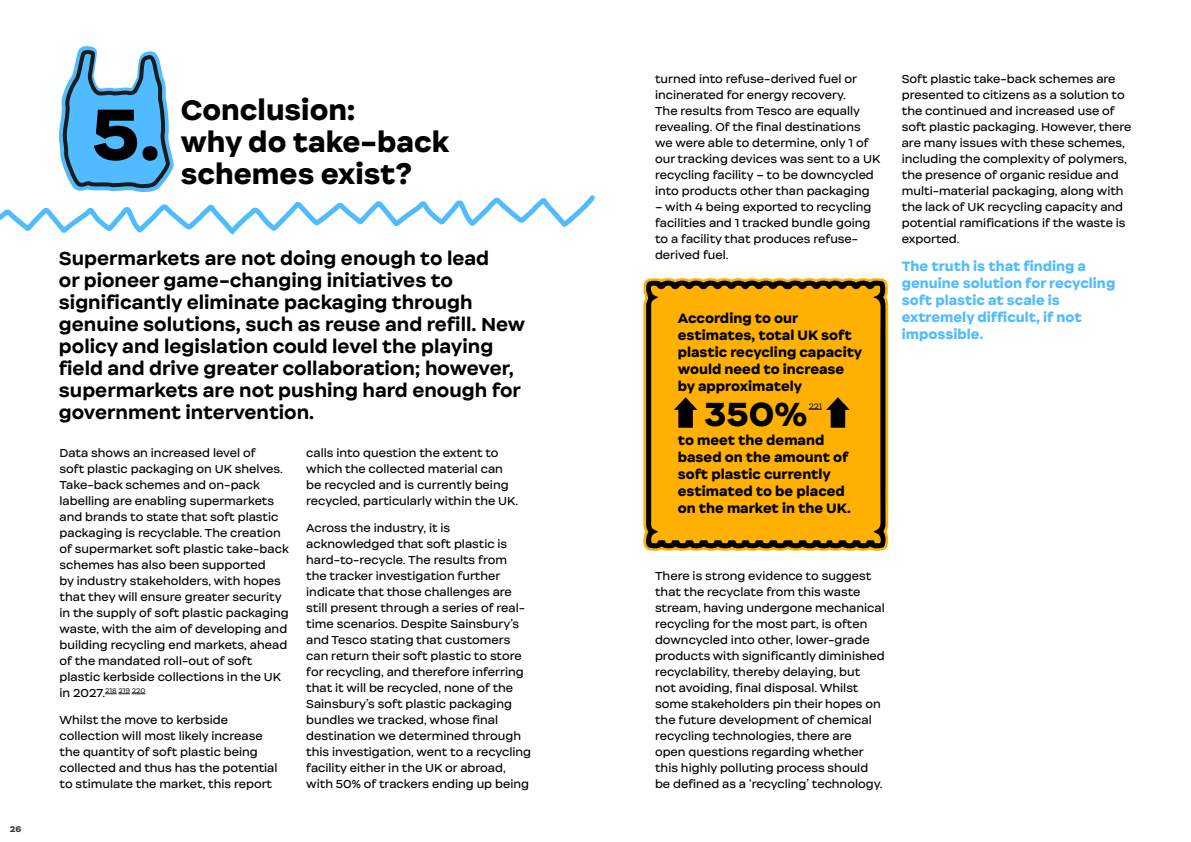
<style>
.page{position:relative;width:1191px;height:842px;background:#fff}
.page>*{position:absolute;margin:0;border:0;box-sizing:border-box;transform-origin:0 0}
.t1{font:900 69px "Internacional";color:#000}
.Black_highlighted_copy{font:900 32px "Internacional";color:#000}
.t2{font:900 27px/32px "Internacional";color:#000}
._1st_paragraph{font:700 18px/22px "Internacional";color:#000}
.Black_highlighted_copy-2{font:900 13px/17px "Internacional";color:#000}
.Copy{font:900 13px/17px "Internacional";color:#50bcff}
.Copy-2{font:11px/16px "Internacional";color:#000}
.t3{font:900 8px "Internacional";color:#3f3c37}
.Black_highlighted_copy-3{font:7.6px "Internacional";color:#1c1c1c}
.Copy-3{font:6.4px "Internacional";color:#1c1c1c}
.s1{font-size:11px;color:#000}
</style>
<div class="page">
<svg style="left:643px;top:278px;width:246px;height:273px;background:#ffc647"></svg>
<svg style="left:646px;top:280px;width:240px;height:269px;background:#eda300"></svg>
<svg style="left:105px;top:694px;width:40px;height:1px"></svg>
<div style="left:678px;top:405px;width:15px;height:23px;background:#000"></div>
<svg style="left:674px;top:397px;width:23px;height:13px"></svg>
<div style="left:830px;top:405px;width:15px;height:23px;background:#000"></div>
<svg style="left:808px;top:397px;width:41px;height:13px"></svg>
<svg style="left:0;top:46px;width:595px;height:189px"></svg>
<p class="t3" style="left:10px;top:824px;width:13px">26</p>
<h2 class="t1" style="left:91px;top:88px;width:70px">5.</h2>
<h2 class="t2" style="left:181px;top:94px;width:270px">Conclusion:<br>why do take-back schemes exist?</h2>
<p class="_1st_paragraph" style="left:59px;top:248px;width:468px">Supermarkets are not doing enough to lead<br>or pioneer game-changing initiatives to significantly eliminate packaging through genuine solutions, such as reuse and refill. New policy and legislation could level the playing field and drive greater collaboration; however, supermarkets are not pushing hard enough for government intervention.</p>
<p class="Copy-2" style="left:60px;top:445px;width:231px">Data shows an increased level of<br>soft plastic packaging on UK shelves.<br>Take-back schemes and on-pack labelling are enabling supermarkets and brands to state that soft plastic packaging is recyclable. The creation of supermarket soft plastic take-back schemes has also been supported<br>by industry stakeholders, with hopes that they will ensure greater security in the supply of soft plastic packaging waste, with the aim of developing and building recycling end markets, ahead of the mandated roll-out of soft plastic kerbside collections in the UK</p>
<p class="Copy-3" style="left:60px;top:687px;width:87px"><span class="s1">in 2027.</span>218 219 220</p>
<p class="Copy-2" style="left:60px;top:712px;width:219px">Whilst the move to kerbside collection will most likely increase the quantity of soft plastic being collected and thus has the potential to stimulate the market, this report</p>
<p class="Copy-2" style="left:306px;top:445px;width:213px">calls into question the extent to which the collected material can be recycled and is currently being recycled, particularly within the UK.</p>
<p class="Copy-2" style="left:306px;top:520px;width:226px">Across the industry, it is acknowledged that soft plastic is hard-to-recycle. The results from<br>the tracker investigation further indicate that those challenges are still present through a series of real&shy;time scenarios. Despite Sainsbury’s and Tesco stating that customers can return their soft plastic to store for recycling, and therefore inferring that it will be recycled, none of the Sainsbury’s soft plastic packaging bundles we tracked, whose final destination we determined through this investigation, went to a recycling facility either in the UK or abroad, with 50% of trackers ending up being</p>
<p class="Copy-2" style="left:655px;top:71px;width:227px">turned into refuse-derived fuel or incinerated for energy recovery.<br>The results from Tesco are equally revealing. Of the final destinations we were able to determine, only 1 of our tracking devices was sent to a UK recycling facility – to be downcycled into products other than packaging</p>
<p class="Copy-2" style="left:655px;top:199px;width:218px">– with 4 being exported to recycling facilities and 1 tracked bundle going to a facility that produces refuse&shy;derived fuel.</p>
<p class="Black_highlighted_copy-2" style="left:677px;top:309px;width:186px">According to our estimates, total UK soft plastic recycling capacity would need to increase by approximately</p>
<p class="Black_highlighted_copy" style="left:704px;top:393px;width:105px">350%</p>
<p class="Black_highlighted_copy-3" style="left:808px;top:401px;width:15px">221</p>
<p class="Black_highlighted_copy-2" style="left:677px;top:432px;width:175px">to meet the demand based on the amount of soft plastic currently estimated to be placed on the market in the UK.</p>
<p class="Copy-2" style="left:901px;top:71px;width:231px">Soft plastic take-back schemes are presented to citizens as a solution to the continued and increased use of soft plastic packaging. However, there are many issues with these schemes, including the complexity of polymers, the presence of organic residue and multi-material packaging, along with the lack of UK recycling capacity and potential ramifications if the waste is exported.</p>
<p class="Copy" style="left:901px;top:257px;width:215px">The truth is that finding a genuine solution for recycling soft plastic at scale is extremely difficult, if not impossible.</p>
<p class="Copy-2" style="left:655px;top:568px;width:231px">There is strong evidence to suggest that the recyclate from this waste stream, having undergone mechanical recycling for the most part, is often downcycled into other, lower-grade products with significantly diminished recyclability, thereby delaying, but<br>not avoiding, final disposal. Whilst some stakeholders pin their hopes on the future development of chemical recycling technologies, there are open questions regarding whether this highly polluting process should be defined as a ‘recycling’ technology.</p>
</div>
